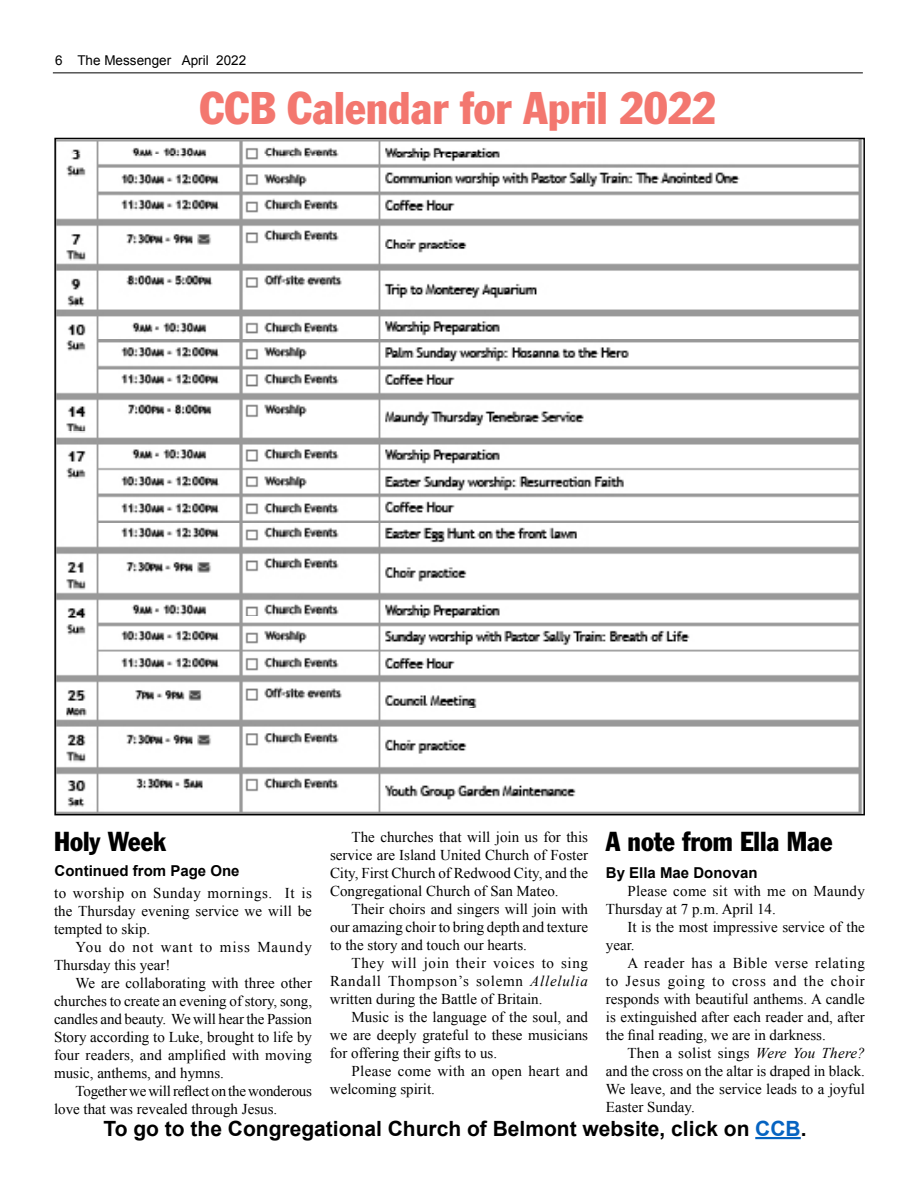
<style>
.page{position:relative;width:918px;height:1188px;background:#fff}
.page>*{position:absolute;margin:0;border:0;box-sizing:border-box;transform-origin:0 0}
.t1{font:condensed 45px "Franklin Gothic";color:#f3776f}
.t2{font:condensed 27px "Franklin Gothic";color:#000}
.t3{font:700 21px "Arial";color:#000}
.t4{font:15px/18px "Times New Roman";color:#000;text-align:justify}
.t5{font:15px/18px "Times New Roman";letter-spacing:.02em;color:#000}
.t6{font:15px/18px "Times New Roman";letter-spacing:.06em;color:#000}
.t7{font:700 15px "Arial";color:#000}
.t8{font:13.5px "Arial";color:#000}
.s1{font-style:italic}
.s2{color:#0563c1}
</style>
<div class="page">
<hr style="left:755px;top:1137px;width:46px;height:2px;background:#0563c1">
<hr style="left:53px;top:73px;width:810px;height:1px;background:#000">
<img style="left:57px;top:141px;width:805px;height:671px">
<p class="t8" style="left:55px;top:51px;width:193px">6 The Messenger April 2022</p>
<h1 class="t1" style="left:200px;top:81px;width:518px">CCB Calendar for April 2022</h1>
<h2 class="t2" style="left:606px;top:825px;width:228px">A note from Ella Mae</h2>
<p class="t4" style="left:330px;top:827px;width:260px;text-indent:22px">The churches that will join us for this service are Island United Church of Foster City, First Church of Redwood City, and the Congregational Church of San Mateo.</p>
<p class="t4" style="left:330px;top:899px;width:260px;text-indent:22px">Their choirs and singers will join with our amazing choir to bring depth and texture to the story and touch our hearts.</p>
<p class="t4" style="left:330px;top:953px;width:260px;text-indent:22px">They will join their voices to sing Randall Thompson’s solemn <span class="s1">Allelulia </span>written during the Battle of Britain.</p>
<p class="t4" style="left:330px;top:1007px;width:260px;text-indent:22px">Music is the language of the soul, and we are deeply grateful to these musicians for offering their gifts to us.</p>
<p class="t5" style="left:330px;top:1061px;width:260px;text-indent:22px">Please come with an open heart and welcoming spirit.</p>
<h2 class="t2" style="left:54px;top:825px;width:114px">Holy Week</h2>
<p class="t7" style="left:55px;top:861px;width:187px">Continued from Page One</p>
<p class="t7" style="left:606px;top:863px;width:153px">By Ella Mae Donovan</p>
<p class="t5" style="left:606px;top:882px;width:260px;text-indent:22px">Please come sit with me on Maundy<br>Thursday at 7 p.m. April 14.</p>
<p class="t4" style="left:606px;top:918px;width:261px;text-indent:22px">It is the most impressive service of the year.</p>
<p class="t4" style="left:606px;top:954px;width:261px;text-indent:22px">A reader has a Bible verse relating to Jesus going to cross and the choir responds with beautiful anthems. A candle is extinguished after each reader and, after the final reading, we are in darkness.</p>
<p class="t4" style="left:606px;top:1044px;width:261px;text-indent:22px">Then a solist sings <span class="s1">Were You There? </span>and the cross on the altar is draped in black.<br>We leave, and the service leads to a joyful Easter Sunday.</p>
<p class="t4" style="left:54px;top:884px;width:259px">to worship on Sunday mornings. It is the Thursday evening service we will be tempted to skip.</p>
<p class="t6" style="left:54px;top:938px;width:259px;text-indent:22px">You do not want to miss Maundy<br>Thursday this year!</p>
<p class="t4" style="left:54px;top:974px;width:260px;text-indent:22px">We are collaborating with three other churches to create an evening of story, song, candles and beauty. We will hear the Passion Story according to Luke, brought to life by four readers, and amplified with moving music, anthems, and hymns.</p>
<p class="t4" style="left:54px;top:1082px;width:260px;text-indent:22px">Together we will reflect on the wonderous love that was revealed through Jesus.</p>
<h3 class="t3" style="left:103px;top:1115px;width:705px">To go to the Congregational Church of Belmont website, click on <span class="s2">CCB</span>.</h3>
</div>
